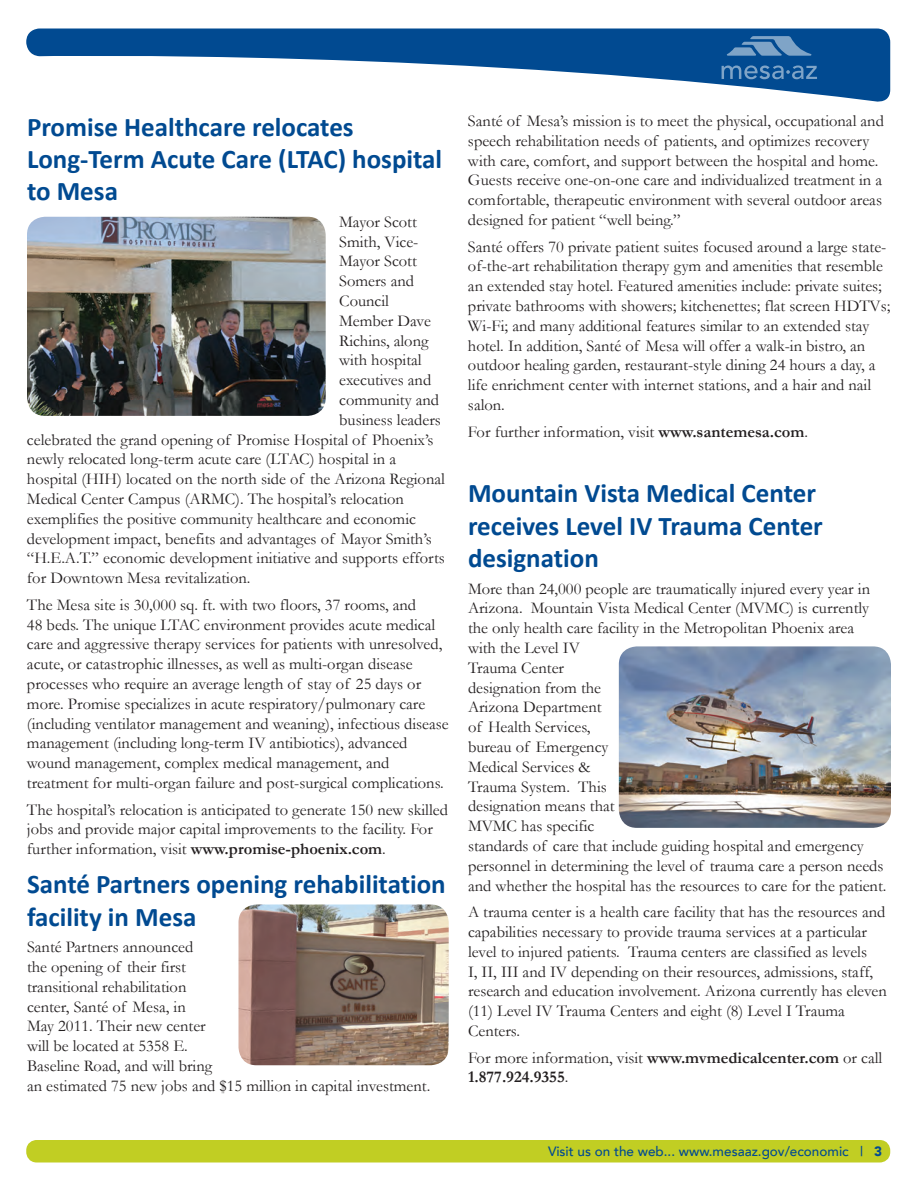
<style>
.page{position:relative;width:918px;height:1188px;background:#fff}
.page>*{position:absolute;margin:0;border:0;box-sizing:border-box;transform-origin:0 0}
.t1{font:700 27px/32.4px "Calibri";color:#014a91}
.t2{font:16.5px/19.8px "Garamond";color:#231f20}
.t3{font:700 16.5px/19.8px "Garamond";color:#231f20}
.t4{font:500 13.5px "Avenir LT";color:#014a91}
.s1{font-weight:700}
.s2{font-weight:400}
.s3{font-weight:900}
</style>
<div class="page">
<div style="left:28px;top:1142px;width:860px;height:18px;background:#c1ce23;border-radius:8px"></div>
<div style="left:26px;top:1140px;width:864px;height:22px;border:4px solid #c1ce23;border-radius:8px"></div>
<svg style="left:26px;top:28px;width:865px;height:74px"></svg>
<svg style="left:727px;top:36px;width:84px;height:20px;background:#487daf"></svg>
<svg style="left:722px;top:65px;width:95px;height:14px"></svg>
<img style="left:27px;top:217px;width:299px;height:199px">
<img style="left:238px;top:904px;width:211px;height:161px">
<img style="left:619px;top:646px;width:272px;height:182px">
<h1 class="t1" style="left:27px;top:109px;width:417px">Promise Healthcare relocates<br>Long-Term Acute Care (LTAC) hospital to Mesa</h1>
<p class="t2" style="left:339px;top:211px;width:79px">Mayor Scott</p>
<p class="t2" style="left:339px;top:231px;width:81px">Smith, Vice-</p>
<p class="t2" style="left:339px;top:251px;width:79px">Mayor Scott</p>
<p class="t2" style="left:339px;top:271px;width:76px">Somers and</p>
<p class="t2" style="left:339px;top:291px;width:51px">Council</p>
<p class="t2" style="left:339px;top:310px;width:93px">Member Dave</p>
<p class="t2" style="left:339px;top:330px;width:91px">Richins, along</p>
<p class="t2" style="left:339px;top:350px;width:84px">with hospital</p>
<p class="t2" style="left:339px;top:370px;width:94px">executives and</p>
<p class="t2" style="left:339px;top:390px;width:101px">community and</p>
<p class="t2" style="left:339px;top:409px;width:103px">business leaders</p>
<p class="t2" style="left:27px;top:429px;width:408px">celebrated the grand opening of Promise Hospital of Phoenix’s</p>
<p class="t2" style="left:27px;top:449px;width:371px">newly relocated long-term acute care (LTAC) hospital in a</p>
<p class="t2" style="left:27px;top:469px;width:419px">hospital (HIH) located on the north side of the Arizona Regional</p>
<p class="t2" style="left:27px;top:489px;width:379px">Medical Center Campus (ARMC). The hospital’s relocation</p>
<p class="t2" style="left:27px;top:508px;width:391px">exemplifies the positive community healthcare and economic</p>
<p class="t2" style="left:27px;top:528px;width:406px">development impact, benefits and advantages of Mayor Smith’s</p>
<p class="t2" style="left:27px;top:548px;width:419px">“H.E.A.T.” economic development initiative and supports efforts</p>
<p class="t2" style="left:27px;top:568px;width:225px">for Downtown Mesa revitalization.</p>
<p class="t2" style="left:27px;top:594px;width:423px">The Mesa site is 30,000 sq. ft. with two floors, 37 rooms, and<br>48 beds. The unique LTAC environment provides acute medical care and aggressive therapy services for patients with unresolved, acute, or catastrophic illnesses, as well as multi-organ disease processes who require an average length of stay of 25 days or more. Promise specializes in acute respiratory/pulmonary care (including ventilator management and weaning), infectious disease management (including long-term IV antibiotics), advanced wound management, complex medical management, and treatment for multi-organ failure and post-surgical complications.</p>
<p class="t2" style="left:27px;top:799px;width:423px">The hospital’s relocation is anticipated to generate 150 new skilled jobs and provide major capital improvements to the facility. For further information, visit <span class="s1">www.promise-phoenix.com</span>.</p>
<h1 class="t1" style="left:27px;top:867px;width:420px">Santé Partners opening rehabilitation facility in Mesa</h1>
<p class="t2" style="left:27px;top:937px;width:405px">Santé Partners announced<br>the opening of their first<br>transitional rehabilitation<br>center, Santé of Mesa, in<br>May 2011. Their new center<br>will be located at 5358 E.<br>Baseline Road, and will bring<br>an estimated 75 new jobs and $15 million in capital investment.</p>
<p class="t2" style="left:468px;top:111px;width:417px">Santé of Mesa’s mission is to meet the physical, occupational and speech rehabilitation needs of patients, and optimizes recovery with care, comfort, and support between the hospital and home.<br>Guests receive one-on-one care and individualized treatment in a comfortable, therapeutic environment with several outdoor areas designed for patient “well being.”</p>
<p class="t2" style="left:468px;top:236px;width:424px">Santé offers 70 private patient suites focused around a large state&shy;of-the-art rehabilitation therapy gym and amenities that resemble an extended stay hotel. Featured amenities include: private suites; private bathrooms with showers; kitchenettes; flat screen HDTVs; Wi-Fi; and many additional features similar to an extended stay hotel. In addition, Santé of Mesa will offer a walk-in bistro, an outdoor healing garden, restaurant-style dining 24 hours a day, a life enrichment center with internet stations, and a hair and nail salon.</p>
<p class="t2" style="left:468px;top:421px;width:342px">For further information, visit <span class="s1">www.santemesa.com</span>.</p>
<h1 class="t1" style="left:468px;top:476px;width:356px">Mountain Vista Medical Center receives Level IV Trauma Center designation</h1>
<p class="t2" style="left:468px;top:578px;width:420px">More than 24,000 people are traumatically injured every year in Arizona. Mountain Vista Medical Center (MVMC) is currently the only health care facility in the Metropolitan Phoenix area<br>with the Level IV<br>Trauma Center<br>designation from the<br>Arizona Department<br>of Health Services,<br>bureau of Emergency<br>Medical Services &amp;<br>Trauma System. This<br>designation means that<br>MVMC has specific<br>standards of care that include guiding hospital and emergency personnel in determining the level of trauma care a person needs and whether the hospital has the resources to care for the patient.</p>
<p class="t2" style="left:468px;top:902px;width:420px">A trauma center is a health care facility that has the resources and capabilities necessary to provide trauma services at a particular level to injured patients. Trauma centers are classified as levels<br>I, II, III and IV depending on their resources, admissions, staff, research and education involvement. Arizona currently has eleven (11) Level IV Trauma Centers and eight (8) Level I Trauma Centers.</p>
<p class="t3" style="left:468px;top:1047px;width:416px"><span class="s2">For more information, visit</span> www.mvmedicalcenter.com <span class="s2">or call<br></span>1.877.924.9355<span class="s2">.</span></p>
<p class="t4" style="left:548px;top:1143px;width:336px">Visit us on the web... www.mesaaz.gov/economic | <span class="s3">3</span></p>
</div>
